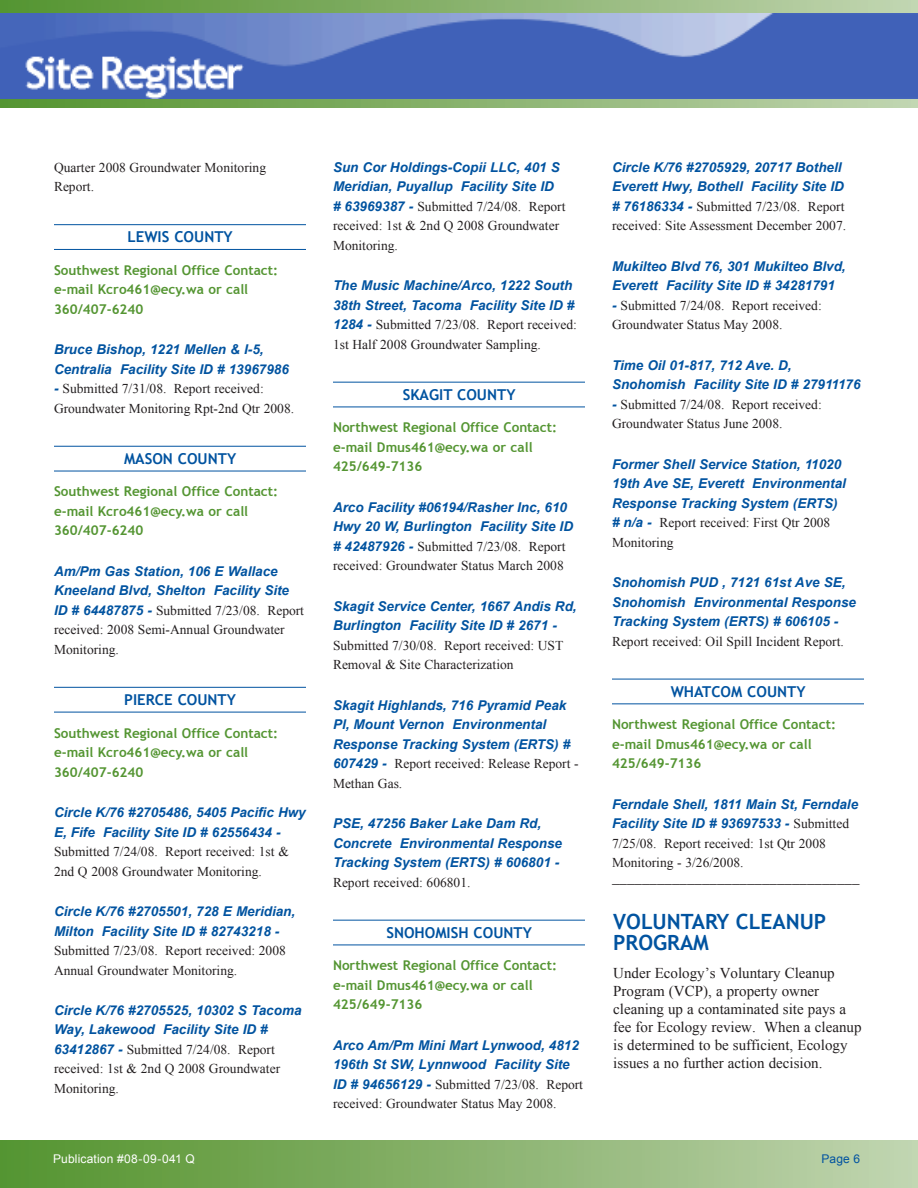
<style>
.page{position:relative;width:918px;height:1188px;background:#fff}
.page>*{position:absolute;margin:0;border:0;box-sizing:border-box;transform-origin:0 0}
.HEADERS{font:700 21px "Trebuchet MS";color:#0153a0}
.Body_Copy{font:15px/18px "Times New Roman";color:#231f20}
.County_Subhead{font:700 15px "Trebuchet MS";color:#0153a0}
.County_Name_Add_BLUE{font:15px "Myriad Pro";color:#231f20}
.County_Name_Add_BLUE-2{font:italic 700 13.5px/19.5px "Arial";color:#0153a0}
.County_Name_Add_BLUE-3{font:13.5px/19.5px "Times New Roman";color:#231f20}
.County_Name_Add_BLUE-4{font:700 13.5px/19.5px "Trebuchet MS";color:#549532}
.PUB___Pg__s{font:12px "Arial";letter-spacing:.015em;color:#fff}
.PUB___Pg__s-2{font:12px "Arial";color:#0153a0}
.s1{font-family:"Arial";font-weight:700;font-style:italic;color:#0153a0}
.s2{font-family:"Times New Roman";font-weight:400;font-style:normal;color:#231f20}
</style>
<div class="page">
<div style="left:0;top:1141px;width:918px;height:47px;background:linear-gradient(to right,#53922d,#c0d3af)"></div>
<svg style="left:0;top:0;width:918px;height:13px;background:#89b26d"></svg>
<svg style="left:0;top:99px;width:918px;height:9px;background:#89b26d"></svg>
<img style="left:0;top:13px;width:918px;height:86px">
<hr style="left:54px;top:224px;width:252px;height:1px;background:#0153a0">
<hr style="left:54px;top:249px;width:252px;height:1px;background:#0153a0">
<hr style="left:54px;top:446px;width:252px;height:1px;background:#0153a0">
<hr style="left:54px;top:471px;width:252px;height:1px;background:#0153a0">
<hr style="left:54px;top:687px;width:252px;height:1px;background:#0153a0">
<hr style="left:54px;top:712px;width:252px;height:1px;background:#0153a0">
<hr style="left:333px;top:382px;width:252px;height:1px;background:#0153a0">
<hr style="left:333px;top:407px;width:252px;height:1px;background:#0153a0">
<hr style="left:333px;top:920px;width:252px;height:1px;background:#0153a0">
<hr style="left:333px;top:945px;width:252px;height:1px;background:#0153a0">
<hr style="left:612px;top:679px;width:252px;height:1px;background:#0153a0">
<hr style="left:612px;top:703px;width:252px;height:1px;background:#0153a0">
<p class="County_Name_Add_BLUE-3" style="left:54px;top:157px;width:214px">Quarter 2008 Groundwater Monitoring<br>Report.</p>
<p class="County_Subhead" style="left:128px;top:228px;width:107px">lewis County</p>
<p class="County_Name_Add_BLUE-4" style="left:54px;top:260px;width:226px">Southwest Regional Office Contact: e-mail Kcro461@ecy.wa or call<br>360/407-6240</p>
<p class="County_Name_Add_BLUE-2" style="left:54px;top:340px;width:236px">Bruce Bishop, 1221 Mellen &amp; I-5,<br>Centralia Facility Site ID # 13967986</p>
<p class="County_Name_Add_BLUE-3" style="left:54px;top:379px;width:242px"><span class="s1">-</span> Submitted 7/31/08. Report received:<br>Groundwater Monitoring Rpt-2nd Qtr 2008.</p>
<p class="County_Subhead" style="left:124px;top:449px;width:114px">mason County</p>
<p class="County_Name_Add_BLUE-4" style="left:54px;top:482px;width:226px">Southwest Regional Office Contact: e-mail Kcro461@ecy.wa or call<br>360/407-6240</p>
<p class="County_Name_Add_BLUE-2" style="left:54px;top:562px;width:252px">Am/Pm Gas Station, 106 E Wallace Kneeland Blvd, Shelton Facility Site ID # 64487875 - <span class="s2">Submitted 7/23/08. Report received: 2008 Semi-Annual Groundwater Monitoring.</span></p>
<p class="County_Subhead" style="left:124px;top:690px;width:113px">pierce County</p>
<p class="County_Name_Add_BLUE-4" style="left:54px;top:723px;width:226px">Southwest Regional Office Contact: e-mail Kcro461@ecy.wa or call<br>360/407-6240</p>
<p class="County_Name_Add_BLUE-3" style="left:54px;top:803px;width:253px"><span class="s1">Circle K/76 #2705486, 5405 Pacific Hwy E, Fife Facility Site ID # 62556434 - </span>Submitted 7/24/08. Report received: 1st &amp; 2nd Q 2008 Groundwater Monitoring.</p>
<p class="County_Name_Add_BLUE-3" style="left:54px;top:902px;width:243px"><span class="s1">Circle K/76 #2705501, 728 E Meridian, Milton Facility Site ID # 82743218 - </span>Submitted 7/23/08. Report received: 2008<br>Annual Groundwater Monitoring.</p>
<p class="County_Name_Add_BLUE-2" style="left:54px;top:1001px;width:249px">Circle K/76 #2705525, 10302 S Tacoma<br>Way, Lakewood Facility Site ID #<br>63412867 - <span class="s2">Submitted 7/24/08. Report received: 1st &amp; 2nd Q 2008 Groundwater<br>Monitoring.</span></p>
<p class="County_Name_Add_BLUE-2" style="left:333px;top:158px;width:234px">Sun Cor Holdings-Copii LLC, 401 S<br>Meridian, Puyallup Facility Site ID<br># 63969387 - <span class="s2">Submitted 7/24/08. Report received: 1st &amp; 2nd Q 2008 Groundwater<br>Monitoring.</span></p>
<p class="County_Name_Add_BLUE-2" style="left:333px;top:276px;width:245px">The Music Machine/Arco, 1222 South 38th Street, Tacoma Facility Site ID # 1284 - <span class="s2">Submitted 7/23/08. Report received:<br>1st Half 2008 Groundwater Sampling.</span></p>
<p class="County_Subhead" style="left:403px;top:385px;width:114px">Skagit County</p>
<p class="County_Name_Add_BLUE-4" style="left:333px;top:418px;width:226px">Northwest Regional Office Contact: e-mail Dmus461@ecy.wa or call<br>425/649-7136</p>
<p class="County_Name_Add_BLUE-2" style="left:333px;top:498px;width:242px">Arco Facility #06194/Rasher Inc, 610<br>Hwy 20 W, Burlington Facility Site ID # 42487926 - <span class="s2">Submitted 7/23/08. Report received: Groundwater Status March 2008</span></p>
<p class="County_Name_Add_BLUE-3" style="left:333px;top:596px;width:245px"><span class="s1">Skagit Service Center, 1667 Andis Rd, Burlington Facility Site ID # 2671 - </span>Submitted 7/30/08. Report received: UST Removal &amp; Site Characterization</p>
<p class="County_Name_Add_BLUE-2" style="left:333px;top:696px;width:247px">Skagit Highlands, 716 Pyramid Peak<br>Pl, Mount Vernon Environmental<br>Response Tracking System (ERTS) #<br>607429 - <span class="s2">Report received: Release Report -<br>Methan Gas.</span></p>
<p class="County_Name_Add_BLUE-2" style="left:333px;top:814px;width:231px">PSE, 47256 Baker Lake Dam Rd,<br>Concrete Environmental Response<br>Tracking System (ERTS) # 606801 -<br><span class="s2">Report received: 606801.</span></p>
<p class="County_Subhead" style="left:386px;top:923px;width:147px">snohomish County</p>
<p class="County_Name_Add_BLUE-4" style="left:333px;top:956px;width:226px">Northwest Regional Office Contact: e-mail Dmus461@ecy.wa or call<br>425/649-7136</p>
<p class="County_Name_Add_BLUE-2" style="left:333px;top:1036px;width:252px">Arco Am/Pm Mini Mart Lynwood, 4812<br>196th St SW, Lynnwood Facility Site ID # 94656129 - <span class="s2">Submitted 7/23/08. Report received: Groundwater Status May 2008.</span></p>
<p class="County_Name_Add_BLUE-2" style="left:612px;top:158px;width:236px">Circle K/76 #2705929, 20717 Bothell Everett Hwy, Bothell Facility Site ID # 76186334 - <span class="s2">Submitted 7/23/08. Report received: Site Assessment December 2007.</span></p>
<p class="County_Name_Add_BLUE-2" style="left:612px;top:257px;width:235px">Mukilteo Blvd 76, 301 Mukilteo Blvd,<br>Everett Facility Site ID # 34281791</p>
<p class="County_Name_Add_BLUE-3" style="left:612px;top:295px;width:211px"><span class="s1">-</span> Submitted 7/24/08. Report received:<br>Groundwater Status May 2008.</p>
<p class="County_Name_Add_BLUE-2" style="left:612px;top:356px;width:250px">Time Oil 01-817, 712 Ave. D,<br>Snohomish Facility Site ID # 27911176</p>
<p class="County_Name_Add_BLUE-3" style="left:612px;top:394px;width:211px"><span class="s1">-</span> Submitted 7/24/08. Report received:<br>Groundwater Status June 2008.</p>
<p class="County_Name_Add_BLUE-2" style="left:612px;top:455px;width:235px">Former Shell Service Station, 11020<br>19th Ave SE, Everett Environmental<br>Response Tracking System (ERTS) # n/a - <span class="s2">Report received: First Qtr 2008<br>Monitoring</span></p>
<p class="County_Name_Add_BLUE-2" style="left:612px;top:573px;width:246px">Snohomish PUD , 7121 61st Ave SE, Snohomish Environmental Response Tracking System (ERTS) # 606105 - <span class="s2">Report received: Oil Spill Incident Report.</span></p>
<p class="County_Subhead" style="left:671px;top:682px;width:136px">Whatcom County</p>
<p class="County_Name_Add_BLUE-4" style="left:612px;top:715px;width:226px">Northwest Regional Office Contact: e-mail Dmus461@ecy.wa or call<br>425/649-7136</p>
<p class="County_Name_Add_BLUE-3" style="left:612px;top:794px;width:248px"><span class="s1">Ferndale Shell, 1811 Main St, Ferndale Facility Site ID # 93697533 -</span> Submitted 7/25/08. Report received: 1st Qtr 2008<br>Monitoring - 3/26/2008.</p>
<p class="County_Name_Add_BLUE" style="left:612px;top:869px;width:249px">_________________________________</p>
<p class="HEADERS" style="left:613px;top:908px;width:28px">VOLUNT</p>
<p class="HEADERS" style="left:692px;top:908px;width:108px">ARY CLEANUP</p>
<p class="HEADERS" style="left:613px;top:929px;width:15px">PROGR</p>
<p class="HEADERS" style="left:680px;top:929px;width:30px">AM</p>
<p class="Body_Copy" style="left:613px;top:964px;width:250px">Under Ecology’s Voluntary Cleanup Program (VCP), a property owner cleaning up a contaminated site pays a fee for Ecology review. When a cleanup is determined to be sufficient, Ecology issues a no further action decision.</p>
<p class="PUB___Pg__s" style="left:53px;top:1151px;width:143px">Publication #08-09-041 Q</p>
<p class="PUB___Pg__s-2" style="left:822px;top:1151px;width:40px">Page 6</p>
</div>
